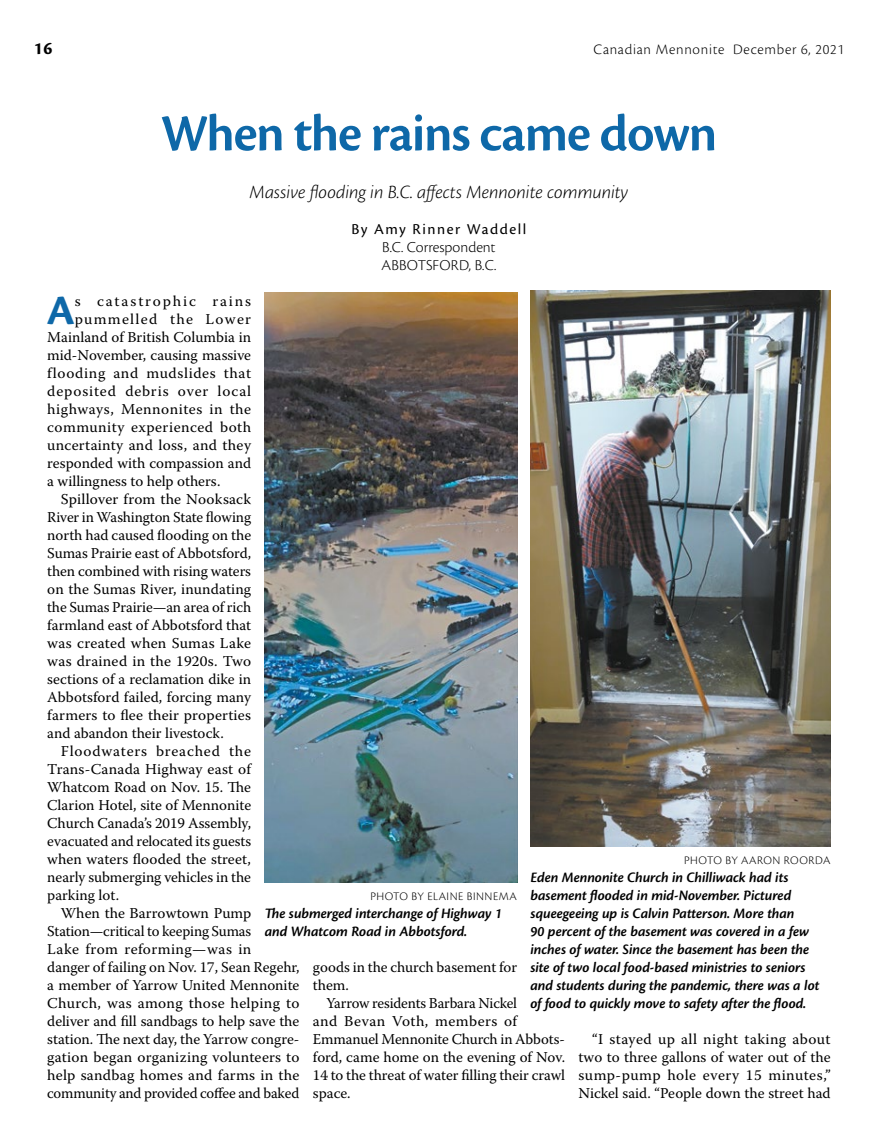
<style>
.page{position:relative;width:878px;height:1148px;background:#fff}
.page>*{position:absolute;margin:0;border:0;box-sizing:border-box;transform-origin:0 0}
.t1{font:600 54px "Cronos Pro";color:#0e68a8}
.t2{font:700 43.65px "Cronos Pro";color:#0e68a8}
.t3{font:italic 300 19.5px "Cronos Pro";letter-spacing:-.005em;color:#000}
.t4{font:700 18px "Cronos Pro";color:#000}
.t5{font:300 15.75px/18px "Cronos Pro";letter-spacing:.005em;color:#000}
.t6{font:15.75px "Cronos Pro";letter-spacing:.095em;color:#000}
.t7{font:15px/18px "Warnock Pro";color:#000}
.t8{font:italic 600 15px/18px "Cronos Pro";letter-spacing:-.005em;color:#000}
.t9{font:15px "Warnock Pro";letter-spacing:.03em;color:#000}
.t10{font:300 15px "Cronos Pro";letter-spacing:.05em;color:#000}
.t11{font:15px "Warnock Pro";letter-spacing:.02em;color:#000}
.t12{font:15px "Warnock Pro";letter-spacing:.04em;color:#000}
.t13{font:15px "Warnock Pro";letter-spacing:.055em;color:#000}
.t14{font:15px "Warnock Pro";letter-spacing:.025em;color:#000}
.t15{font:15px "Warnock Pro";letter-spacing:.05em;color:#000}
.t16{font:15px "Warnock Pro";letter-spacing:.12em;color:#000}
.t17{font:15px "Warnock Pro";letter-spacing:.085em;color:#000}
.t18{font:300 12px "Cronos Pro";letter-spacing:.04em;color:#000}
</style>
<div class="page">
<img style="left:264px;top:293px;width:253px;height:589px">
<img style="left:530px;top:291px;width:300px;height:555px">
<p class="t4" style="left:34px;top:38px;width:20px">16</p>
<p class="t10" style="left:593px;top:41px;width:252px">Canadian Mennonite December 6, 2021</p>
<h1 class="t1" style="left:160px;top:102px;width:558px">When the rains came down</h1>
<h3 class="t3" style="left:249px;top:181px;width:380px">Massive flooding in B.C. affects Mennonite community</h3>
<p class="t6" style="left:351px;top:220px;width:176px">By Amy Rinner Waddell</p>
<p class="t5" style="left:381px;top:238px;width:116px">B.C. Correspondent<br>ABBOTSFORD, B.C.</p>
<h2 class="t2" style="left:47px;top:285px;width:29px">A</h2>
<p class="t16" style="left:75px;top:292px;width:178px">s catastrophic rains</p>
<p class="t17" style="left:75px;top:310px;width:178px">pummelled the Lower</p>
<p class="t7" style="left:47px;top:328px;width:205px">Mainland of British Columbia in</p>
<p class="t7" style="left:47px;top:346px;width:205px">mid-November, causing massive</p>
<p class="t12" style="left:47px;top:364px;width:205px">flooding and mudslides that</p>
<p class="t13" style="left:47px;top:382px;width:205px">deposited debris over local</p>
<p class="t9" style="left:47px;top:400px;width:205px">highways, Mennonites in the</p>
<p class="t9" style="left:47px;top:418px;width:205px">community experienced both</p>
<p class="t7" style="left:47px;top:436px;width:205px">uncertainty and loss, and they</p>
<p class="t7" style="left:47px;top:454px;width:205px">responded with compassion and</p>
<p class="t7" style="left:47px;top:472px;width:175px">a willingness to help others.</p>
<p class="t7" style="left:61px;top:490px;width:192px">Spillover from the Nooksack</p>
<p class="t7" style="left:47px;top:508px;width:205px">River in Washington State flowing</p>
<p class="t7" style="left:47px;top:526px;width:205px">north had caused flooding on the</p>
<p class="t7" style="left:47px;top:544px;width:205px">Sumas Prairie east of Abbotsford,</p>
<p class="t7" style="left:47px;top:562px;width:205px">then combined with rising waters</p>
<p class="t7" style="left:47px;top:580px;width:205px">on the Sumas River, inundating</p>
<p class="t7" style="left:47px;top:598px;width:205px">the Sumas Prairie—an area of rich</p>
<p class="t7" style="left:47px;top:616px;width:205px">farmland east of Abbotsford that</p>
<p class="t7" style="left:47px;top:634px;width:205px">was created when Sumas Lake</p>
<p class="t7" style="left:47px;top:652px;width:205px">was drained in the 1920s. Two</p>
<p class="t7" style="left:47px;top:670px;width:205px">sections of a reclamation dike in</p>
<p class="t7" style="left:47px;top:688px;width:205px">Abbotsford failed, forcing many</p>
<p class="t7" style="left:47px;top:706px;width:205px">farmers to flee their properties</p>
<p class="t7" style="left:47px;top:724px;width:178px">and abandon their livestock.</p>
<p class="t15" style="left:61px;top:742px;width:192px">Floodwaters breached the</p>
<p class="t7" style="left:47px;top:760px;width:205px">Trans-Canada Highway east of</p>
<p class="t7" style="left:47px;top:778px;width:205px">Whatcom Road on Nov. 15. The</p>
<p class="t7" style="left:47px;top:796px;width:205px">Clarion Hotel, site of Mennonite</p>
<p class="t7" style="left:47px;top:814px;width:205px">Church Canada’s 2019 Assembly,</p>
<p class="t7" style="left:47px;top:832px;width:205px">evacuated and relocated its guests</p>
<p class="t7" style="left:47px;top:850px;width:205px">when waters flooded the street,</p>
<p class="t7" style="left:47px;top:868px;width:205px">nearly submerging vehicles in the</p>
<p class="t7" style="left:47px;top:886px;width:73px">parking lot.</p>
<p class="t7" style="left:61px;top:904px;width:192px">When the Barrowtown Pump</p>
<p class="t7" style="left:47px;top:922px;width:205px">Station—critical to keeping Sumas</p>
<p class="t14" style="left:47px;top:940px;width:206px">Lake from reforming—was in</p>
<p class="t7" style="left:47px;top:958px;width:254px">danger of failing on Nov. 17, Sean Regehr,</p>
<p class="t7" style="left:47px;top:976px;width:254px">a member of Yarrow United Mennonite</p>
<p class="t11" style="left:47px;top:994px;width:254px">Church, was among those helping to</p>
<p class="t7" style="left:47px;top:1012px;width:253px">deliver and fill sandbags to help save the</p>
<p class="t7" style="left:47px;top:1030px;width:254px">station. The next day, the Yarrow congre-</p>
<p class="t7" style="left:47px;top:1048px;width:254px">gation began organizing volunteers to</p>
<p class="t7" style="left:47px;top:1066px;width:254px">help sandbag homes and farms in the</p>
<p class="t7" style="left:47px;top:1084px;width:253px">community and provided coffee and baked</p>
<p class="t18" style="left:684px;top:853px;width:148px">PHOTO BY AARON ROORDA</p>
<p class="t8" style="left:530px;top:869px;width:290px">Eden Mennonite Church in Chilliwack had its basement flooded in mid-November. Pictured squeegeeing up is Calvin Patterson. More than<br>90 percent of the basement was covered in a few inches of water. Since the basement has been the site of two local food-based ministries to seniors and students during the pandemic, there was a lot of food to quickly move to safety after the flood.</p>
<p class="t18" style="left:370px;top:889px;width:148px">PHOTO BY ELAINE BINNEMA</p>
<p class="t8" style="left:265px;top:905px;width:239px">The submerged interchange of Highway 1 and Whatcom Road in Abbotsford.</p>
<p class="t7" style="left:313px;top:958px;width:206px">goods in the church basement for them.</p>
<p class="t7" style="left:313px;top:994px;width:254px;text-indent:14px">Yarrow residents Barbara Nickel<br>and Bevan Voth, members of<br>Emmanuel Mennonite Church in Abbots&shy;ford, came home on the evening of Nov.<br>14 to the threat of water filling their crawl space.</p>
<p class="t7" style="left:578px;top:1030px;width:254px;text-align:justify;text-indent:14px">“I stayed up all night taking about two to three gallons of water out of the sump-pump hole every 15 minutes,” Nickel said. “People down the street had</p>
</div>
